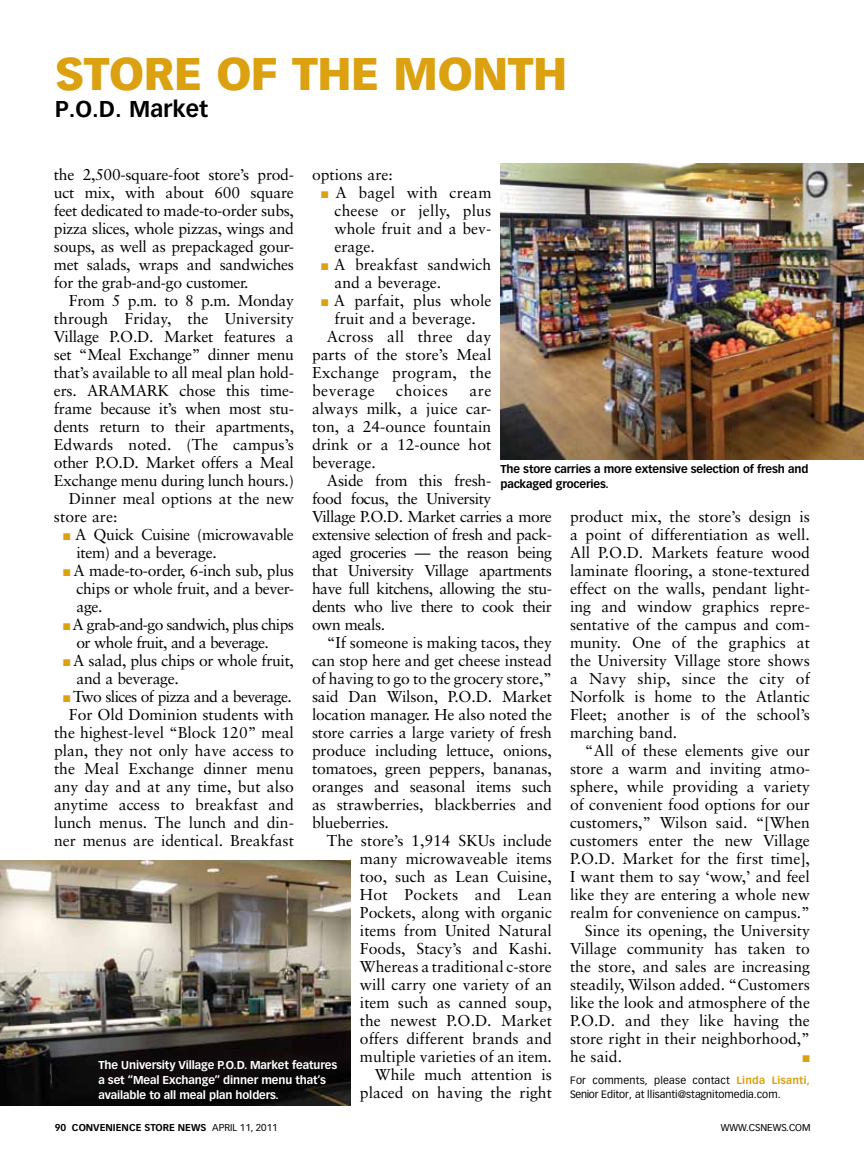
<style>
.page{position:relative;width:864px;height:1161px;background:#fff}
.page>*{position:absolute;margin:0;border:0;box-sizing:border-box;transform-origin:0 0}
.t1{font:900 45px "Vectora LH";letter-spacing:-.01em;color:#dba111}
.t2{font:700 22.5px "Vectora LH";color:#000}
.t3{font:15.75px/18px "Sabon";color:#000;text-align:justify}
.t4{font:15.75px/18px "Sabon";letter-spacing:-.02em;color:#000}
.t5{font:15.75px/18px "Sabon";letter-spacing:-.03em;color:#000}
.t6{font:15.75px/18px "Sabon";letter-spacing:-.04em;color:#000}
.t7{font:15.75px "Sabon";letter-spacing:.03em;color:#000}
.t8{font:700 11.25px/15px "Vectora LH";letter-spacing:-.01em;color:#fff}
.t9{font:700 11.25px/15px "Vectora LH";letter-spacing:-.01em;color:#000}
.t10{font:10.5px/14.2px "Vectora LH";color:#000}
.t11{font:700 9.75px "Vectora LH";color:#000}
.t12{font:9.75px "Vectora LH";color:#000}
.t13{font:9.75px "Zapf Dingbats ITC";color:#dba111}
.s1{color:#dba111}
.s2{font-weight:700;color:#dba111}
.s3{font-weight:400}
</style>
<div class="page">
<img style="left:500px;top:164px;width:364px;height:295px">
<img style="left:0;top:861px;width:351px;height:245px">
<h1 class="t1" style="left:55px;top:46px;width:514px">STORE OF THE MONTH</h1>
<h2 class="t2" style="left:55px;top:95px;width:155px">P.O.D. Market</h2>
<p class="t3" style="left:54px;top:165px;width:242px">the 2,500-square-foot store’s prod&shy;uct mix, with about 600 square feet dedicated to made-to-order subs, pizza slices, whole pizzas, wings and soups, as well as prepackaged gour&shy;met salads, wraps and sandwiches for the grab-and-go customer.</p>
<p class="t4" style="left:69px;top:291px;width:226px">From 5 p.m. to 8 p.m. Monday</p>
<p class="t3" style="left:54px;top:309px;width:242px">through Friday, the University</p>
<p class="t3" style="left:54px;top:327px;width:241px">Village P.O.D. Market features a</p>
<p class="t4" style="left:54px;top:345px;width:241px">set “Meal Exchange” dinner menu</p>
<p class="t4" style="left:54px;top:363px;width:241px">that’s available to all meal plan hold-</p>
<p class="t4" style="left:54px;top:381px;width:242px">ers. ARAMARK chose this time-</p>
<p class="t4" style="left:54px;top:399px;width:242px">frame because it’s when most stu-</p>
<p class="t3" style="left:54px;top:417px;width:242px">dents return to their apartments,</p>
<p class="t3" style="left:54px;top:435px;width:242px">Edwards noted. (The campus’s</p>
<p class="t4" style="left:54px;top:453px;width:241px">other P.O.D. Market offers a Meal</p>
<p class="t4" style="left:54px;top:471px;width:241px">Exchange menu during lunch hours.)</p>
<p class="t3" style="left:69px;top:489px;width:227px">Dinner meal options at the new</p>
<p class="t3" style="left:54px;top:507px;width:65px">store are:</p>
<p class="t4" style="left:77px;top:525px;width:219px;text-indent:-14px"><span class="s1">■</span> A Quick Cuisine (microwavable item) and a beverage.</p>
<p class="t3" style="left:76px;top:561px;width:219px;text-indent:-13px"><span class="s1">■</span> A made-to-order, 6-inch sub, plus chips or whole fruit, and a bever&shy;age.</p>
<p class="t6" style="left:76px;top:615px;width:219px;text-indent:-13px"><span class="s1">■</span> A grab-and-go sandwich, plus chips or whole fruit, and a beverage.</p>
<p class="t4" style="left:77px;top:651px;width:219px;text-indent:-14px"><span class="s1">■</span> A salad, plus chips or whole fruit, and a beverage.</p>
<p class="t3" style="left:54px;top:687px;width:242px;text-align:right"><span class="s1">■</span> Two slices of pizza and a beverage.<br>For Old Dominion students with the highest-level “Block 120” meal plan, they not only have access to the Meal Exchange dinner menu any day and at any time, but also anytime access to breakfast and lunch menus. The lunch and din&shy;ner menus are identical. Breakfast</p>
<p class="t3" style="left:312px;top:165px;width:82px">options are:</p>
<p class="t3" style="left:335px;top:183px;width:158px;text-indent:-14px"><span class="s1">■</span> A bagel with cream cheese or jelly, plus whole fruit and a bev&shy;erage.</p>
<p class="t3" style="left:334px;top:255px;width:158px;text-indent:-13px"><span class="s1">■</span> A breakfast sandwich and a beverage.</p>
<p class="t3" style="left:321px;top:291px;width:172px"><span class="s1">■</span> A parfait, plus whole</p>
<p class="t3" style="left:334px;top:309px;width:143px">fruit and a beverage.</p>
<p class="t3" style="left:327px;top:327px;width:166px">Across all three day</p>
<p class="t3" style="left:312px;top:345px;width:181px">parts of the store’s Meal</p>
<p class="t3" style="left:312px;top:363px;width:181px">Exchange program, the</p>
<p class="t7" style="left:312px;top:381px;width:64px">beverage</p>
<p class="t7" style="left:396px;top:381px;width:53px">choices</p>
<p class="t3" style="left:312px;top:381px;width:181px;text-indent:158px">are always milk, a juice car&shy;ton, a 24-ounce fountain drink or a 12-ounce hot beverage.</p>
<p class="t5" style="left:312px;top:471px;width:242px;text-indent:15px">Aside from this fresh-<br>food focus, the University<br>Village P.O.D. Market carries a more extensive selection of fresh and pack&shy;aged groceries — the reason being that University Village apartments have full kitchens, allowing the stu&shy;dents who live there to cook their own meals.</p>
<p class="t3" style="left:312px;top:633px;width:242px;text-indent:15px">“If someone is making tacos, they can stop here and get cheese instead of having to go to the grocery store,” said Dan Wilson, P.O.D. Market location manager. He also noted the store carries a large variety of fresh produce including lettuce, onions, tomatoes, green peppers, bananas, oranges and seasonal items such as strawberries, blackberries and blueberries.</p>
<p class="t3" style="left:327px;top:831px;width:227px;text-align:right">The store’s 1,914 SKUs include many microwaveable items<br>too, such as Lean Cuisine,<br>Hot Pockets and Lean<br>Pockets, along with organic items from United Natural<br>Foods, Stacy’s and Kashi.<br>Whereas a traditional c-store<br>will carry one variety of an item such as canned soup,<br>the newest P.O.D. Market offers different brands and multiple varieties of an item.<br>While much attention is<br>placed on having the right</p>
<p class="t9" style="left:500px;top:462px;width:310px">The store carries a more extensive selection of fresh and packaged groceries.</p>
<p class="t3" style="left:570px;top:507px;width:242px">product mix, the store’s design is a point of differentiation as well.<br>All P.O.D. Markets feature wood laminate flooring, a stone-textured effect on the walls, pendant light&shy;ing and window graphics repre&shy;sentative of the campus and com&shy;munity. One of the graphics at the University Village store shows a Navy ship, since the city of Norfolk is home to the Atlantic Fleet; another is of the school’s marching band.</p>
<p class="t3" style="left:585px;top:741px;width:227px">“All of these elements give our</p>
<p class="t3" style="left:570px;top:759px;width:242px">store a warm and inviting atmo-</p>
<p class="t3" style="left:570px;top:777px;width:242px">sphere, while providing a variety</p>
<p class="t3" style="left:570px;top:795px;width:242px">of convenient food options for our</p>
<p class="t3" style="left:570px;top:813px;width:241px">customers,” Wilson said. “[When</p>
<p class="t3" style="left:570px;top:831px;width:241px">customers enter the new Village</p>
<p class="t3" style="left:570px;top:849px;width:242px">P.O.D. Market for the first time],</p>
<p class="t3" style="left:570px;top:867px;width:241px">I want them to say ‘wow,’ and feel</p>
<p class="t3" style="left:570px;top:885px;width:241px">like they are entering a whole new</p>
<p class="t3" style="left:570px;top:903px;width:241px">realm for convenience on campus.”</p>
<p class="t3" style="left:585px;top:921px;width:226px">Since its opening, the University</p>
<p class="t3" style="left:570px;top:939px;width:241px">Village community has taken to</p>
<p class="t3" style="left:570px;top:957px;width:241px">the store, and sales are increasing</p>
<p class="t3" style="left:570px;top:975px;width:241px">steadily, Wilson added. “Customers</p>
<p class="t3" style="left:570px;top:993px;width:242px">like the look and atmosphere of the</p>
<p class="t3" style="left:570px;top:1011px;width:241px">P.O.D. and they like having the</p>
<p class="t3" style="left:570px;top:1029px;width:241px">store right in their neighborhood,”</p>
<p class="t3" style="left:570px;top:1047px;width:54px">he said.</p>
<p class="t13" style="left:803px;top:1054px;width:9px">■</p>
<p class="t8" style="left:98px;top:1058px;width:240px">The University Village P.O.D. Market features a set “Meal Exchange” dinner menu that’s available to all meal plan holders.</p>
<p class="t10" style="left:570px;top:1073px;width:241px">For comments, please contact <span class="s2">Linda Lisanti,<br></span>Senior Editor, at llisanti@stagnitomedia.com.</p>
<p class="t11" style="left:55px;top:1122px;width:224px">90 CONVENIENCE STORE NEWS <span class="s3">APRIL 11, 2011</span></p>
<p class="t12" style="left:721px;top:1122px;width:91px">WWW.CSNEWS.COM</p>
</div>
